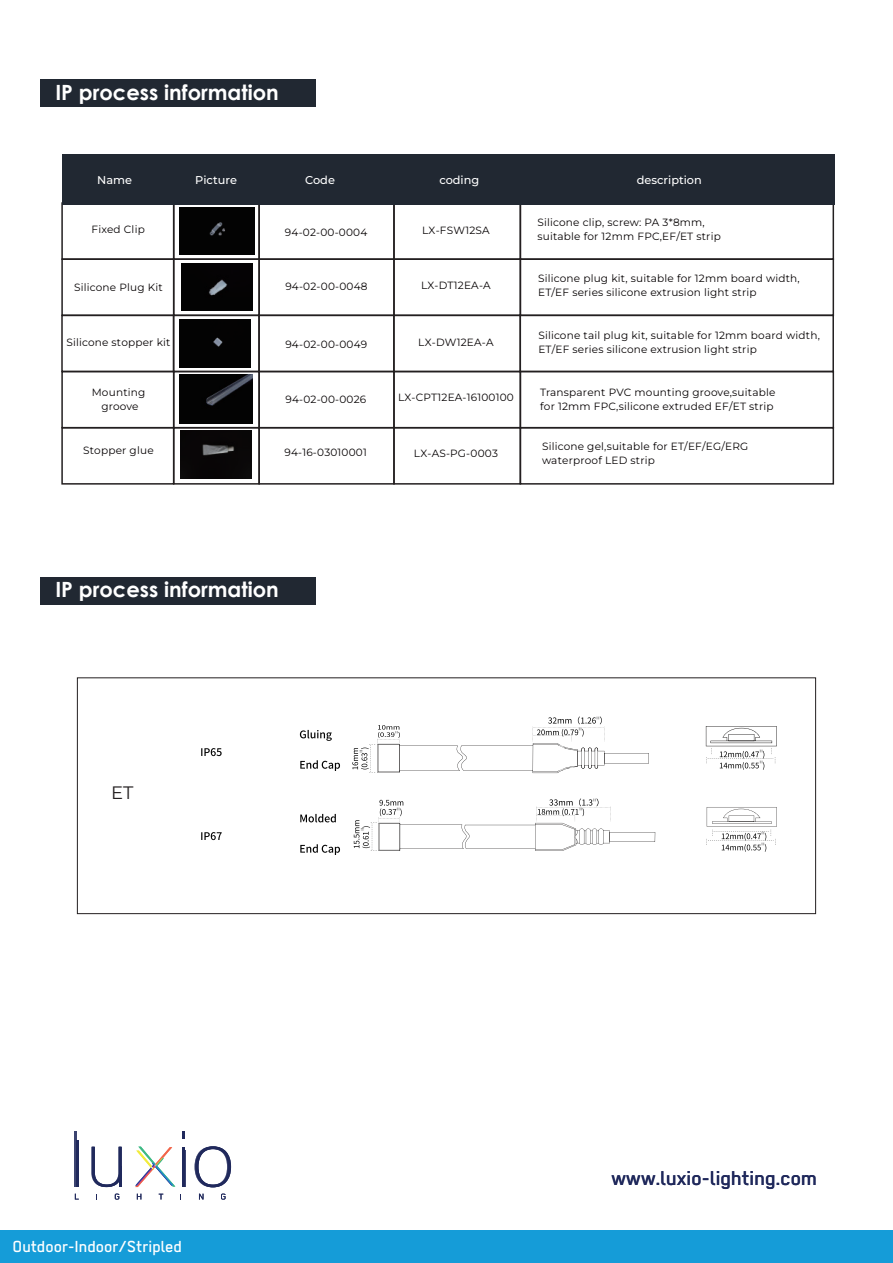
<style>
.page{position:relative;width:893px;height:1263px;background:#fff}
.page>*{position:absolute;margin:0;border:0;box-sizing:border-box;transform-origin:0 0}
.t1{font:500 22.5px "Regular";color:#20295c}
.t2{font:700 21px "Century Gothic";color:#fff}
.t3{font:500 18px "Regular";color:#fff}
.t4{font:18px "Montserrat";color:#231f20}
.t5{font:500 11.25px "Montserrat";color:#fff}
.t6{font:10.5px/13.8px "Montserrat";letter-spacing:.02em;color:#070304}
.t7{font:300 10.5px/11.2px "Montserrat";color:#3e3e3f}
.t8{font:300 8.25px "Montserrat";color:#3e3e3f;scale:1.26 1}
</style>
<div class="page">
<div style="left:180px;top:208px;width:74px;height:47px;background:#030303"></div>
<img style="left:179px;top:375px;width:74px;height:49px">
<div style="left:182px;top:264px;width:70px;height:47px;background:#030303"></div>
<div style="left:179px;top:319px;width:72px;height:48px;background:#030303"></div>
<img style="left:180px;top:430px;width:71px;height:49px">
<div style="left:173px;top:202px;width:87px;height:58px;border:2px solid #231f20"></div>
<div style="left:258px;top:202px;width:137px;height:58px;border:2px solid #231f20"></div>
<div style="left:393px;top:202px;width:128px;height:58px;border:2px solid #231f20"></div>
<div style="left:520px;top:202px;width:314px;height:58px;border:2px solid #231f20"></div>
<div style="left:61px;top:258px;width:113px;height:58px;border:2px solid #231f20"></div>
<div style="left:173px;top:258px;width:87px;height:58px;border:2px solid #231f20"></div>
<div style="left:258px;top:258px;width:137px;height:58px;border:2px solid #231f20"></div>
<div style="left:393px;top:258px;width:128px;height:58px;border:2px solid #231f20"></div>
<div style="left:520px;top:258px;width:314px;height:58px;border:2px solid #231f20"></div>
<div style="left:61px;top:427px;width:113px;height:58px;border:2px solid #231f20"></div>
<div style="left:173px;top:427px;width:87px;height:58px;border:2px solid #231f20"></div>
<div style="left:258px;top:427px;width:137px;height:58px;border:2px solid #231f20"></div>
<div style="left:393px;top:427px;width:128px;height:58px;border:2px solid #231f20"></div>
<div style="left:520px;top:427px;width:314px;height:58px;border:2px solid #231f20"></div>
<div style="left:61px;top:315px;width:113px;height:57px;border:2px solid #231f20"></div>
<div style="left:173px;top:315px;width:87px;height:57px;border:2px solid #231f20"></div>
<div style="left:258px;top:315px;width:137px;height:57px;border:2px solid #231f20"></div>
<div style="left:393px;top:315px;width:128px;height:57px;border:2px solid #231f20"></div>
<div style="left:519px;top:315px;width:315px;height:57px;border:2px solid #231f20"></div>
<div style="left:62px;top:154px;width:772px;height:51px;background:#212832"></div>
<div style="left:40px;top:79px;width:275px;height:28px;background:#212832"></div>
<div style="left:40px;top:577px;width:275px;height:28px;background:#212832"></div>
<div style="left:77px;top:677px;width:739px;height:237px;border:1px solid #231f20"></div>
<svg style="left:135px;top:1147px;width:40px;height:40px"></svg>
<hr style="left:183px;top:1147px;width:2px;height:40px;background:#20295c">
<hr style="left:76px;top:1140px;width:3px;height:47px;background:#20295c">
<hr style="left:74px;top:1131px;width:3px;height:56px;background:#20295c">
<svg style="left:91px;top:1147px;width:31px;height:40px"></svg>
<hr style="left:119px;top:1167px;width:3px;height:20px;background:#20295c">
<hr style="left:184px;top:1150px;width:2px;height:37px;background:#20295c">
<svg style="left:183px;top:1131px;width:2px;height:8px"></svg>
<svg style="left:195px;top:1146px;width:36px;height:41px"></svg>
<svg style="left:115px;top:1193px;width:4px;height:6px"></svg>
<svg style="left:137px;top:1194px;width:4px;height:5px"></svg>
<svg style="left:159px;top:1194px;width:4px;height:5px"></svg>
<svg style="left:199px;top:1194px;width:5px;height:5px"></svg>
<svg style="left:221px;top:1193px;width:5px;height:6px"></svg>
<div style="left:0;top:1230px;width:893px;height:33px;background:#159cd8"></div>
<svg style="left:201px;top:748px;width:21px;height:8px"></svg>
<svg style="left:300px;top:730px;width:32px;height:11px"></svg>
<svg style="left:300px;top:760px;width:40px;height:11px"></svg>
<svg style="left:201px;top:832px;width:21px;height:8px"></svg>
<svg style="left:300px;top:814px;width:36px;height:8px"></svg>
<svg style="left:300px;top:844px;width:40px;height:11px"></svg>
<svg style="left:352px;top:716px;width:297px;height:57px"></svg>
<svg style="left:354px;top:798px;width:301px;height:53px"></svg>
<svg style="left:706px;top:726px;width:71px;height:44px"></svg>
<svg style="left:706px;top:807px;width:71px;height:45px"></svg>
<h2 class="t2" style="left:55px;top:76px;width:225px">IP process information</h2>
<p class="t5" style="left:97px;top:172px;width:36px">Name</p>
<p class="t5" style="left:195px;top:172px;width:43px">Picture</p>
<p class="t5" style="left:305px;top:172px;width:31px">Code</p>
<p class="t5" style="left:439px;top:172px;width:41px">coding</p>
<p class="t5" style="left:637px;top:172px;width:67px">description</p>
<p class="t6" style="left:92px;top:222px;width:55px">Fixed Clip</p>
<p class="t6" style="left:285px;top:225px;width:84px">94-02-00-0004</p>
<p class="t6" style="left:537px;top:215px;width:185px">Silicone clip, screw: PA 3*8mm, suitable for 12mm FPC,EF/ET strip</p>
<p class="t6" style="left:422px;top:223px;width:69px">LX-FSW12SA</p>
<p class="t6" style="left:74px;top:280px;width:90px">Silicone Plug Kit</p>
<p class="t6" style="left:66px;top:335px;width:106px">Silicone stopper kit</p>
<p class="t6" style="left:92px;top:385px;width:55px;text-align:center">Mounting groove</p>
<p class="t6" style="left:285px;top:279px;width:84px">94-02-00-0048</p>
<p class="t6" style="left:285px;top:337px;width:83px">94-02-00-0049</p>
<p class="t6" style="left:285px;top:392px;width:82px">94-02-00-0026</p>
<p class="t6" style="left:421px;top:278px;width:71px">LX-DT12EA-A</p>
<p class="t6" style="left:418px;top:335px;width:77px">LX-DW12EA-A</p>
<p class="t6" style="left:398px;top:390px;width:117px">LX-CPT12EA-16100100</p>
<p class="t6" style="left:538px;top:272px;width:263px">Silicone plug kit, suitable for 12mm board width,<br>ET/EF series silicone extrusion light strip</p>
<p class="t6" style="left:538px;top:328px;width:283px">Silicone tail plug kit, suitable for 12mm board width,<br>ET/EF series silicone extrusion light strip</p>
<p class="t6" style="left:540px;top:385px;width:237px">Transparent PVC mounting groove,suitable for 12mm FPC,silicone extruded EF/ET strip</p>
<p class="t6" style="left:83px;top:443px;width:72px">Stopper glue</p>
<p class="t6" style="left:284px;top:445px;width:84px">94-16-03010001</p>
<p class="t6" style="left:542px;top:439px;width:208px">Silicone gel,suitable for ET/EF/EG/ERG waterproof LED strip</p>
<p class="t6" style="left:414px;top:446px;width:85px">LX-AS-PG-0003</p>
<h2 class="t2" style="left:55px;top:574px;width:225px">IP process information</h2>
<h3 class="t4" style="left:111px;top:780px;width:24px">ET</h3>
<p class="t7" style="left:358px;top:753px;width:5px;rotate:-90deg">"</p>
<p class="t7" style="left:359px;top:831px;width:5px;rotate:-90deg">"</p>
<p class="t8" style="left:395px;top:728px;width:4px">"</p>
<p class="t7" style="left:579px;top:725px;width:5px">"</p>
<p class="t7" style="left:596px;top:714px;width:5px">"</p>
<p class="t7" style="left:397px;top:805px;width:5px">"</p>
<p class="t7" style="left:579px;top:805px;width:5px">"</p>
<p class="t7" style="left:593px;top:796px;width:5px">"</p>
<p class="t7" style="left:759px;top:747px;width:5px">" "</p>
<p class="t7" style="left:761px;top:829px;width:5px">" "</p>
<h3 class="t3" style="left:13px;top:1236px;width:171px">Outdoor-Indoor/Stripled</h3>
<h1 class="t1" style="left:612px;top:1165px;width:207px">www.luxio-lighting.com</h1>
</div>
